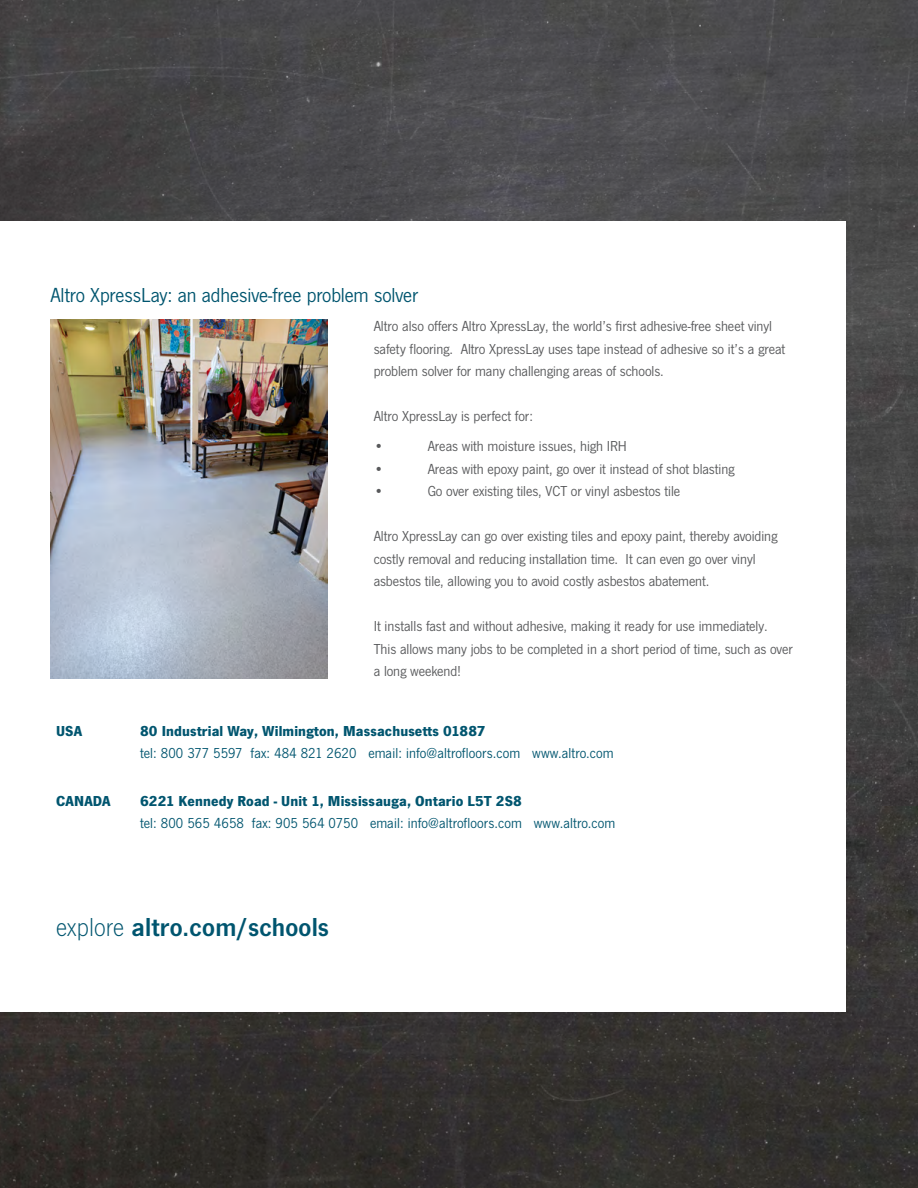
<style>
.page{position:relative;width:918px;height:1188px;background:#fff}
.page>*{position:absolute;margin:0;border:0;box-sizing:border-box;transform-origin:0 0}
.t1{font:600 27px "News Gothic FS";letter-spacing:.01em;color:#00556f}
.t2{font:21px "News Gothic FS";color:#00556f}
.t3{font:15px/22.5px "News Gothic FS";color:#58595b}
.t4{font:15px "News Gothic FS";letter-spacing:.01em;color:#00556f}
.t5{font:700 15px "News Gothic FS";letter-spacing:.01em;color:#00556f}
.s1{font-weight:300}
</style>
<div class="page">
<img style="left:0;top:0;width:918px;height:1188px">
<div style="left:0;top:221px;width:846px;height:791px;background:#fff"></div>
<img style="left:50px;top:319px;width:278px;height:359px">
<h2 class="t2" style="left:50px;top:283px;width:369px">Altro XpressLay: an adhesive-free problem solver</h2>
<p class="t3" style="left:374px;top:315px;width:413px">Altro also offers Altro XpressLay, the world’s first adhesive-free sheet vinyl safety flooring. Altro XpressLay uses tape instead of adhesive so it’s a great problem solver for many challenging areas of schools.</p>
<p class="t3" style="left:374px;top:401px;width:161px;line-height:30px">Altro XpressLay is perfect for: •</p>
<p class="t3" style="left:428px;top:435px;width:201px">Areas with moisture issues, high IRH</p>
<p class="t3" style="left:374px;top:458px;width:12px">•</p>
<p class="t3" style="left:428px;top:458px;width:308px">Areas with epoxy paint, go over it instead of shot blasting</p>
<p class="t3" style="left:374px;top:480px;width:12px">•</p>
<p class="t3" style="left:428px;top:480px;width:254px">Go over existing tiles, VCT or vinyl asbestos tile</p>
<p class="t3" style="left:374px;top:525px;width:405px">Altro XpressLay can go over existing tiles and epoxy paint, thereby avoiding costly removal and reducing installation time. It can even go over vinyl asbestos tile, allowing you to avoid costly asbestos abatement.</p>
<p class="t3" style="left:374px;top:615px;width:421px">It installs fast and without adhesive, making it ready for use immediately.<br>This allows many jobs to be completed in a short period of time, such as over a long weekend!</p>
<p class="t5" style="left:56px;top:722px;width:28px">USA</p>
<p class="t5" style="left:140px;top:722px;width:347px">80 Industrial Way, Wilmington, Massachusetts 01887</p>
<p class="t4" style="left:140px;top:745px;width:475px">tel: 800 377 5597 fax: 484 821 2620 email: info@altrofloors.com www.altro.com</p>
<p class="t5" style="left:56px;top:792px;width:56px">CANADA</p>
<p class="t5" style="left:140px;top:792px;width:383px">6221 Kennedy Road - Unit 1, Mississauga, Ontario L5T 2S8</p>
<p class="t4" style="left:140px;top:815px;width:477px">tel: 800 565 4658 fax: 905 564 0750 email: info@altrofloors.com www.altro.com</p>
<h1 class="t1" style="left:56px;top:912px;width:274px"><span class="s1">explore</span> altro.com/schools</h1>
</div>
